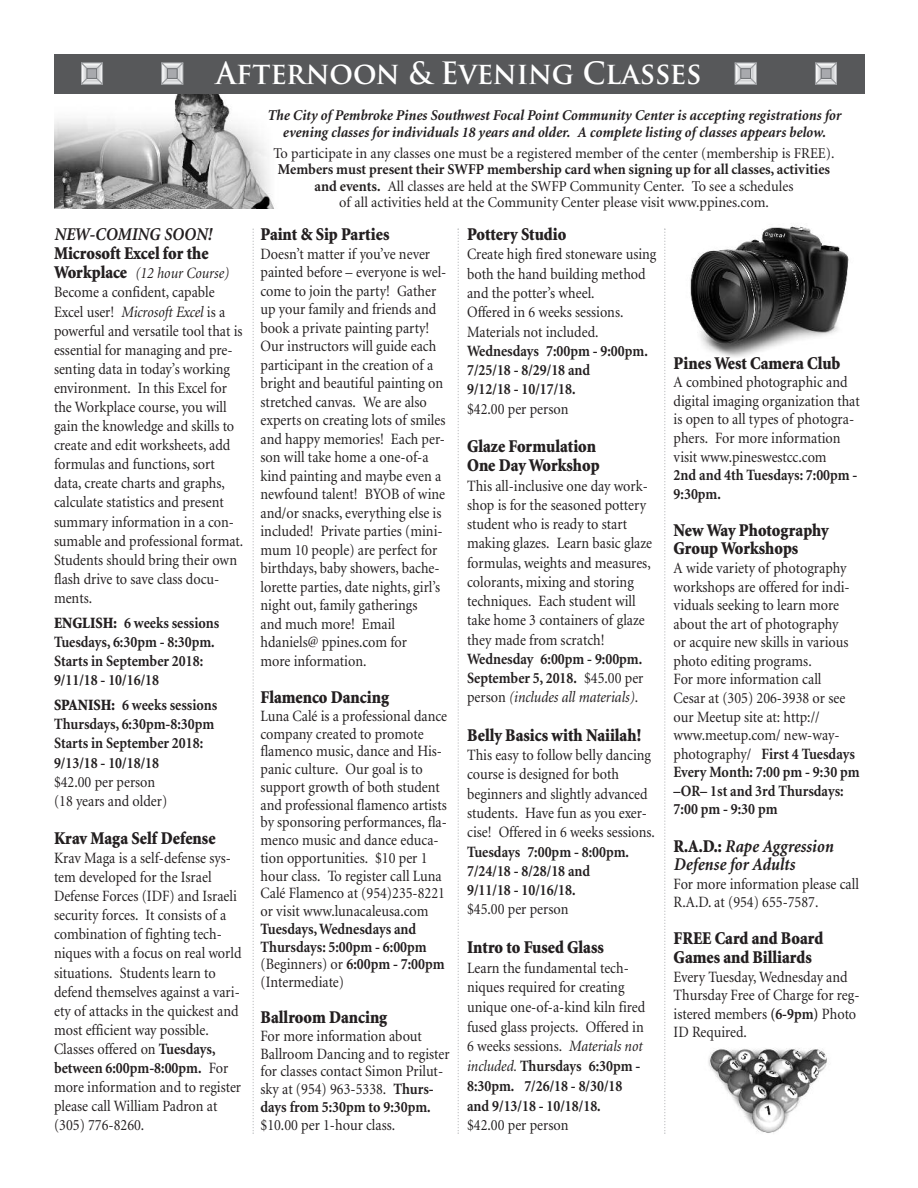
<style>
.page{position:relative;width:918px;height:1188px;background:#fff}
.page>*{position:absolute;margin:0;border:0;box-sizing:border-box;transform-origin:0 0}
.t1{font:700 30px "Trajan Pro";color:#fff;scale:.95 1}
.t2{font:900 18px/18.6px "Minion";color:#231f20;scale:.9 1}
.t3{font:italic 700 18px/18.6px "Minion";color:#231f20;scale:.9 1}
.t4{font:15.75px/19px "Minion";color:#231f20;scale:.9 1}
.t5{font:700 15.75px/19px "Minion";color:#231f20;scale:.9 1}
.t6{font:15px/16.5px "Minion";color:#231f20;text-align:center;scale:.95 1}
.t7{font:italic 700 15px/16.5px "Minion";color:#231f20;text-align:center;scale:.95 1}
.s1{font-weight:900;font-size:18px}
.s2{font-style:italic}
.s3{font-weight:900}
.s4{font-weight:700}
.s5{font-weight:400}
.s6{font-weight:400;font-style:italic}
.s7{font-weight:900;font-style:normal}
</style>
<div class="page">
<img style="left:708px;top:1048px;width:119px;height:85px">
<img style="left:690px;top:225px;width:159px;height:132px">
<img style="left:54px;top:93px;width:233px;height:115px">
<div style="left:54px;top:54px;width:810px;height:39px;background:#57585a"></div>
<svg style="left:734px;top:63px;width:23px;height:21px"></svg>
<svg style="left:815px;top:63px;width:22px;height:21px"></svg>
<svg style="left:81px;top:63px;width:22px;height:21px"></svg>
<svg style="left:161px;top:63px;width:23px;height:21px"></svg>
<svg style="left:252px;top:229px;width:2px;height:905px"></svg>
<svg style="left:457px;top:229px;width:2px;height:905px"></svg>
<svg style="left:664px;top:229px;width:2px;height:905px"></svg>
<h1 class="t1" style="left:216px;top:56px;width:512px">Afternoon &amp; Evening Classes</h1>
<p class="t3" style="left:54px;top:227px;width:177px">NEW-COMING SOON!</p>
<p class="t2" style="left:54px;top:246px;width:173px">Microsoft Excel for the</p>
<p class="t4" style="left:54px;top:265px;width:212px"><span class="s1">Workplace</span> <span class="s2">(12 hour Course)<br></span>Become a confident, capable<br>Excel user! <span class="s2">Microsoft Excel</span> is a powerful and versatile tool that is essential for managing and pre&shy;senting data in today’s working environment. In this Excel for the Workplace course, you will gain the knowledge and skills to create and edit worksheets, add formulas and functions, sort data, create charts and graphs, calculate statistics and present summary information in a con&shy;sumable and professional format.<br>Students should bring their own flash drive to save class docu&shy;ments.</p>
<p class="t5" style="left:54px;top:615px;width:185px"><span class="s3">ENGLISH:</span> 6 weeks sessions<br>Tuesdays, 6:30pm - 8:30pm.<br>Starts in September 2018:<br>9/11/18 - 10/16/18</p>
<p class="t5" style="left:54px;top:697px;width:183px"><span class="s3">SPANISH:</span> 6 weeks sessions<br>Thursdays, 6:30pm-8:30pm<br>Starts in September 2018:<br>9/13/18 - 10/18/18</p>
<p class="t4" style="left:54px;top:773px;width:127px">$42.00 per person (18 years and older)</p>
<p class="t2" style="left:54px;top:830px;width:181px">Krav Maga Self Defense</p>
<p class="t4" style="left:54px;top:850px;width:210px">Krav Maga is a self-defense sys&shy;tem developed for the Israel<br>Defense Forces (IDF) and Israeli security forces. It consists of a combination of fighting tech&shy;niques with a focus on real world situations. Students learn to defend themselves against a vari&shy;ety of attacks in the quickest and most efficient way possible.<br>Classes offered on <span class="s4">Tuesdays, between 6:00pm-8:00pm.</span> For more information and to register please call William Padron at (305) 776-8260.</p>
<p class="t7" style="left:267px;top:108px;width:606px">The City of Pembroke Pines Southwest Focal Point Community Center is accepting registrations for evening classes for individuals 18 years and older. A complete listing of classes appears below.</p>
<p class="t6" style="left:274px;top:146px;width:592px">To participate in any classes one must be a registered member of the center (membership is FREE).</p>
<p class="t6" style="left:278px;top:162px;width:583px"><span class="s4">Members must present their SWFP membership card when signing up for all classes, activities and events.</span> All classes are held at the SWFP Community Center. To see a schedules<br>of all activities held at the Community Center please visit www.ppines.com.</p>
<p class="t2" style="left:261px;top:226px;width:145px">Paint &amp; Sip Parties</p>
<p class="t4" style="left:261px;top:246px;width:208px;line-height:18.5px">Doesn’t matter if you’ve never painted before – everyone is wel&shy;come to join the party! Gather up your family and friends and book a private painting party!<br>Our instructors will guide each participant in the creation of a bright and beautiful painting on stretched canvas. We are also experts on creating lots of smiles and happy memories! Each per&shy;son will take home a one-of-a kind painting and maybe even a newfound talent! BYOB of wine and/or snacks, everything else is included! Private parties (mini&shy;mum 10 people) are perfect for birthdays, baby showers, bache&shy;lorette parties, date nights, girl’s night out, family gatherings<br>and much more! Email hdaniels@ ppines.com for<br>more information.</p>
<p class="t2" style="left:261px;top:689px;width:144px">Flamenco Dancing</p>
<p class="t4" style="left:261px;top:708px;width:209px;line-height:17.7px">Luna Calé is a professional dance company created to promote flamenco music, dance and His&shy;panic culture. Our goal is to support growth of both student and professional flamenco artists by sponsoring performances, fla&shy;menco music and dance educa&shy;tion opportunities. $10 per 1 hour class. To register call Luna<br>Calé Flamenco at (954)235-8221 or visit www.lunacaleusa.com</p>
<p class="t5" style="left:261px;top:921px;width:206px;line-height:17.7px">Tuesdays,Wednesdays and<br>Thursdays: 5:00pm - 6:00pm <span class="s5">(Beginners) or</span> 6:00pm - 7:00pm <span class="s5">(Intermediate)</span></p>
<p class="t2" style="left:261px;top:1009px;width:142px">Ballroom Dancing</p>
<p class="t4" style="left:261px;top:1028px;width:212px;line-height:17.9px">For more information about<br>Ballroom Dancing and to register for classes contact Simon Prilut&shy;sky at (954) 963-5338. <span class="s4">Thurs&shy;days from 5:30pm to 9:30pm.</span></p>
<p class="t4" style="left:261px;top:1117px;width:151px">$10.00 per 1-hour class.</p>
<p class="t2" style="left:467px;top:226px;width:112px">Pottery Studio</p>
<p class="t4" style="left:467px;top:246px;width:212px">Create high fired stoneware using both the hand building method and the potter’s wheel.<br>Offered in 6 weeks sessions.<br>Materials not included.</p>
<p class="t5" style="left:467px;top:342px;width:202px">Wednesdays 7:00pm - 9:00pm.<br>7/25/18 - 8/29/18 and<br>9/12/18 - 10/17/18.</p>
<p class="t4" style="left:467px;top:400px;width:114px">$42.00 per person</p>
<p class="t2" style="left:467px;top:438px;width:149px;line-height:19.2px">Glaze Formulation<br>One Day Workshop</p>
<p class="t4" style="left:467px;top:477px;width:207px">This all-inclusive one day work&shy;shop is for the seasoned pottery student who is ready to start making glazes. Learn basic glaze formulas, weights and measures, colorants, mixing and storing techniques. Each student will take home 3 containers of glaze they made from scratch!</p>
<p class="t5" style="left:467px;top:651px;width:197px;text-align:justify">Wednesday 6:00pm - 9:00pm.<br>September 5, 2018. <span class="s5">$45.00 per person</span> <span class="s6">(includes all materials)</span><span class="s5">.</span></p>
<p class="t2" style="left:467px;top:727px;width:195px">Belly Basics with Naiilah!</p>
<p class="t4" style="left:467px;top:747px;width:210px">This easy to follow belly dancing course is designed for both beginners and slightly advanced students. Have fun as you exer&shy;cise! Offered in 6 weeks sessions.</p>
<p class="t5" style="left:467px;top:843px;width:181px">Tuesdays 7:00pm - 8:00pm.<br>7/24/18 - 8/28/18 and<br>9/11/18 - 10/16/18.</p>
<p class="t4" style="left:467px;top:901px;width:114px">$45.00 per person</p>
<p class="t2" style="left:467px;top:939px;width:153px">Intro to Fused Glass</p>
<p class="t4" style="left:467px;top:959px;width:200px;line-height:19.6px">Learn the fundamental tech&shy;niques required for creating unique one-of-a-kind kiln fired fused glass projects. Offered in<br>6 weeks sessions. <span class="s2">Materials not included.</span> <span class="s4">Thursdays 6:30pm -<br>8:30pm. 7/26/18 - 8/30/18 and 9/13/18 - 10/18/18.</span></p>
<p class="t4" style="left:467px;top:1117px;width:114px">$42.00 per person</p>
<p class="t2" style="left:674px;top:355px;width:187px">Pines West Camera Club</p>
<p class="t4" style="left:674px;top:374px;width:208px;line-height:18.6px">A combined photographic and digital imaging organization that is open to all types of photogra&shy;phers. For more information visit www.pineswestcc.com</p>
<p class="t5" style="left:674px;top:467px;width:206px;line-height:18.6px">2nd and 4th Tuesdays: 7:00pm -<br>9:30pm.</p>
<p class="t2" style="left:674px;top:522px;width:174px">New Way Photography<br>Group Workshops</p>
<p class="t4" style="left:674px;top:560px;width:208px;line-height:18.6px">A wide variety of photography workshops are offered for indi&shy;viduals seeking to learn more about the art of photography<br>or acquire new skills in various photo editing programs.<br>For more information call<br>Cesar at (305) 206-3938 or see our Meetup site at: http:// www.meetup.com/ new-way&shy;photography/ <span class="s4">First 4 Tuesdays<br>Every Month: 7:00 pm - 9:30 pm –OR– 1st and 3rd Thursdays:<br>7:00 pm - 9:30 pm</span></p>
<p class="t3" style="left:674px;top:838px;width:179px"><span class="s7">R.A.D.:</span> Rape Aggression<br>Defense for Adults</p>
<p class="t4" style="left:674px;top:876px;width:207px;line-height:18.6px">For more information please call<br>R.A.D. at (954) 655-7587.</p>
<p class="t2" style="left:674px;top:931px;width:168px">FREE Card and Board<br>Games and Billiards</p>
<p class="t4" style="left:674px;top:969px;width:208px;line-height:18.6px">Every Tuesday, Wednesday and<br>Thursday Free of Charge for reg&shy;istered members <span class="s4">(6-9pm)</span> Photo<br>ID Required.</p>
</div>
